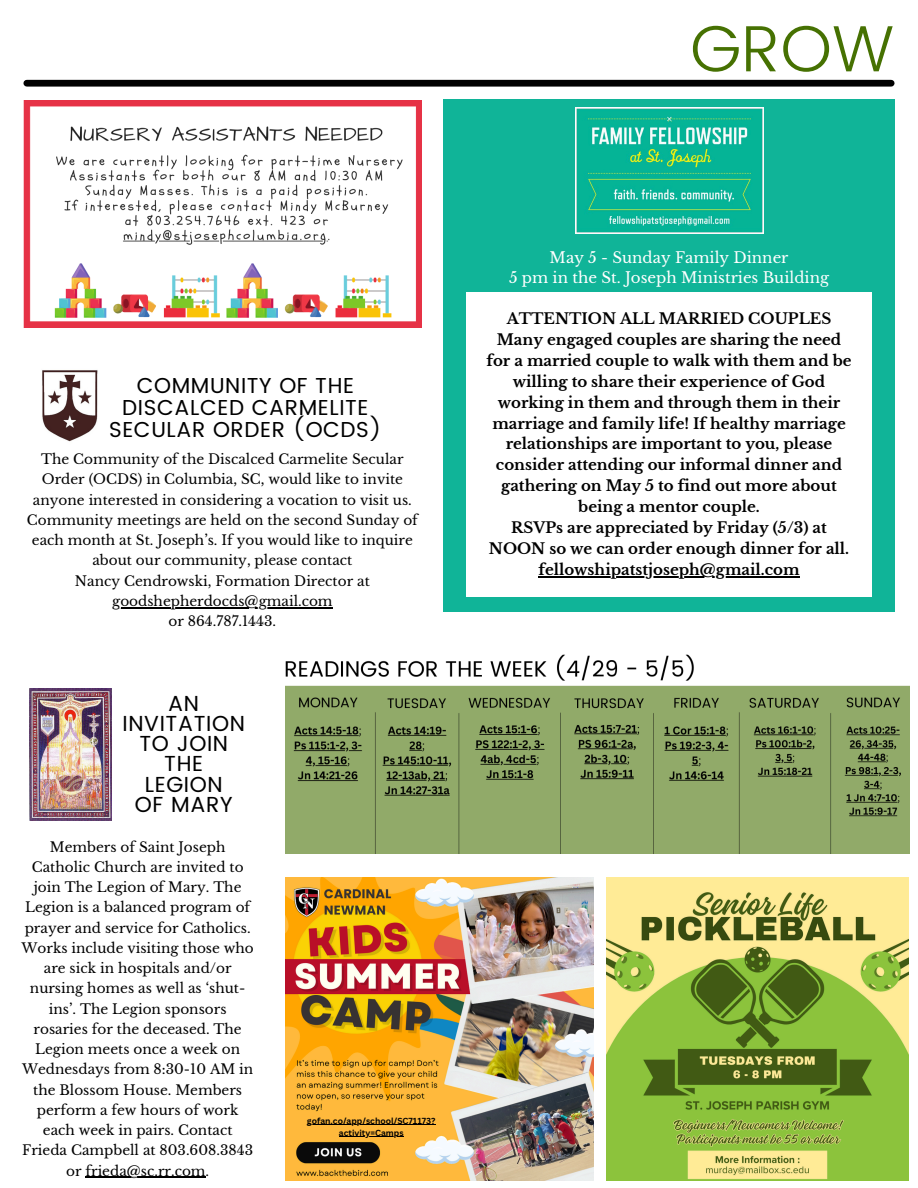
<style>
.page{position:relative;width:918px;height:1188px;background:#fff}
.page>*{position:absolute;margin:0;border:0;box-sizing:border-box;transform-origin:0 0}
.t1{font:300 65.4px "Poppins";color:#467102}
.t2{font:21.75px/20.2px "Poppins";letter-spacing:.03em;color:#000;text-align:center}
.t3{font:21.6px/22.2px "Poppins";letter-spacing:.03em;color:#000;text-align:center}
.t4{font:700 15px/20.9px "Libre Baskerville";color:#000;text-align:center}
.t5{font:15px/20.2px "Libre Baskerville";color:#fff;text-align:center}
.t6{font:13.65px/20.2px "Libre Baskerville";color:#000;text-align:center}
.t7{font:700 8.55px "Canva Sans";color:#000}
</style>
<div class="page">
<div style="left:27px;top:80px;width:864px;height:7px;background:#000"></div>
<img style="left:285px;top:877px;width:309px;height:304px">
<hr style="left:307px;top:1125px;width:129px;height:1px;background:#000">
<hr style="left:339px;top:1136px;width:65px;height:1px;background:#000">
<div style="left:444px;top:99px;width:451px;height:513px;background:#10b498"></div>
<img style="left:575px;top:107px;width:188px;height:126px">
<img style="left:606px;top:877px;width:303px;height:303px">
<img style="left:285px;top:654px;width:624px;height:199px">
<img style="left:30px;top:688px;width:82px;height:132px">
<div style="left:466px;top:292px;width:406px;height:305px;background:#fff"></div>
<img style="left:42px;top:370px;width:55px;height:72px">
<img style="left:23px;top:100px;width:399px;height:227px">
<hr style="left:86px;top:1177px;width:120px;height:1px;background:#000">
<hr style="left:112px;top:607px;width:221px;height:1px;background:#000">
<hr style="left:538px;top:576px;width:262px;height:2px;background:#000">
<h2 class="t1" style="left:690px;top:11px;width:206px">GROW</h2>
<h3 class="t3" style="left:109px;top:374px;width:274px">COMMUNITY OF THE<br>DISCALCED CARMELITE<br>SECULAR ORDER (OCDS)</h3>
<p class="t6" style="left:27px;top:449px;width:392px">The Community of the Discalced Carmelite Secular Order (OCDS) in Columbia, SC, would like to invite anyone interested in considering a vocation to visit us.<br>Community meetings are held on the second Sunday of each month at St. Joseph’s. If you would like to inquire about our community, please contact<br>Nancy Cendrowski, Formation Director at goodshepherdocds@gmail.com<br>or 864.787.1443.</p>
<p class="t2" style="left:123px;top:693px;width:124px">AN<br>INVITATION<br>TO JOIN<br>THE<br>LEGION<br>OF MARY</p>
<p class="t6" style="left:22px;top:837px;width:234px">Members of Saint Joseph<br>Catholic Church are invited to join The Legion of Mary. The<br>Legion is a balanced program of prayer and service for Catholics.<br>Works include visiting those who are sick in hospitals and/or nursing homes as well as ‘shut&shy;ins’. The Legion sponsors rosaries for the deceased. The<br>Legion meets once a week on<br>Wednesdays from 8:30-10 AM in the Blossom House. Members perform a few hours of work each week in pairs. Contact<br>Frieda Campbell at 803.608.3843 or frieda@sc.rr.com.</p>
<p class="t7" style="left:307px;top:1115px;width:130px">gofan.co/app/school/SC71173?</p>
<p class="t7" style="left:339px;top:1127px;width:66px">activity=Camps</p>
<h4 class="t5" style="left:509px;top:247px;width:322px">May 5 - Sunday Family Dinner<br>5 pm in the St. Joseph Ministries Building</h4>
<p class="t4" style="left:486px;top:308px;width:367px">ATTENTION ALL MARRIED COUPLES Many engaged couples are sharing the need for a married couple to walk with them and be willing to share their experience of God working in them and through them in their marriage and family life! If healthy marriage relationships are important to you, please consider attending our informal dinner and gathering on May 5 to find out more about being a mentor couple.<br>RSVPs are appreciated by Friday (5/3) at NOON so we can order enough dinner for all. fellowshipatstjoseph@gmail.com</p>
</div>
